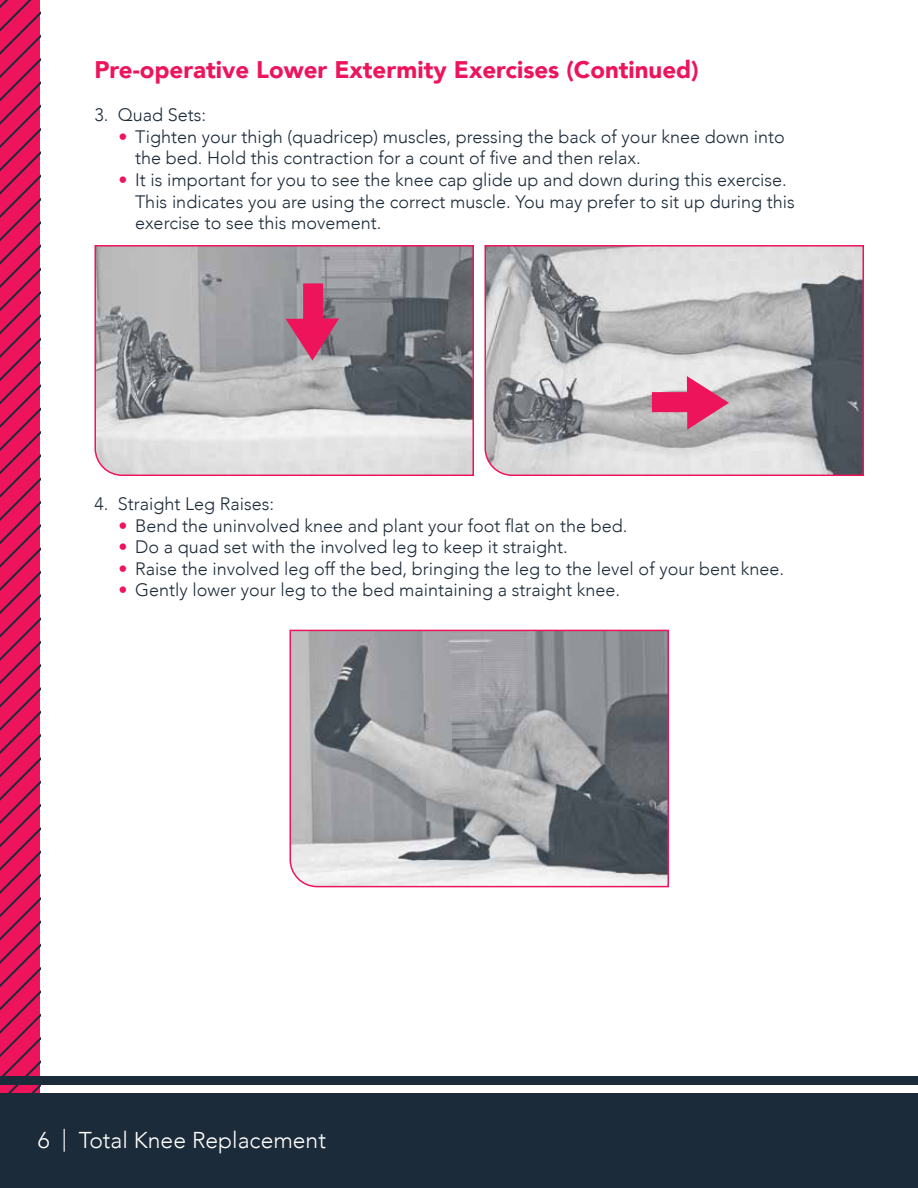
<style>
.page{position:relative;width:918px;height:1188px;background:#fff}
.page>*{position:absolute;margin:0;border:0;box-sizing:border-box;transform-origin:0 0}
.t1{font:900 24px "Avenir";color:#ed145b}
.t2{font:300 22.95px "Avenir";color:#fff}
.t3{font:300 18px/21.6px "Avenir";color:#1c2b39}
.s1{color:#ed145b}
</style>
<div class="page">
<svg style="left:0;top:0;width:40px;height:1093px;background:#d31656"></svg>
<div style="left:0;top:1093px;width:918px;height:95px;background:#1c2b39"></div>
<div style="left:0;top:1076px;width:918px;height:9px;background:#1c2b39"></div>
<svg style="left:289px;top:629px;width:380px;height:259px;background:#9b9a9e"></svg>
<svg style="left:94px;top:245px;width:380px;height:231px;background:#aaa8ac"></svg>
<svg style="left:484px;top:245px;width:380px;height:231px;background:#b8b1b5"></svg>
<svg style="left:286px;top:283px;width:53px;height:78px;background:#b7597b"></svg>
<svg style="left:652px;top:376px;width:77px;height:54px;background:#d97999"></svg>
<h1 class="t1" style="left:94px;top:49px;width:606px">Pre-operative Lower Extermity Exercises (Continued)</h1>
<p class="t3" style="left:94px;top:104px;width:113px">3. Quad Sets:</p>
<p class="t3" style="left:135px;top:126px;width:651px;text-indent:-17px"><span class="s1">•</span> Tighten your thigh (quadricep) muscles, pressing the back of your knee down into the bed. Hold this contraction for a count of five and then relax.</p>
<p class="t3" style="left:135px;top:169px;width:661px;text-indent:-17px"><span class="s1">•</span> It is important for you to see the knee cap glide up and down during this exercise.<br>This indicates you are using the correct muscle. You may prefer to sit up during this exercise to see this movement.</p>
<p class="t3" style="left:94px;top:493px;width:181px">4. Straight Leg Raises:</p>
<p class="t3" style="left:118px;top:515px;width:510px"><span class="s1">•</span> Bend the uninvolved knee and plant your foot flat on the bed.</p>
<p class="t3" style="left:118px;top:536px;width:451px"><span class="s1">•</span> Do a quad set with the involved leg to keep it straight.</p>
<p class="t3" style="left:118px;top:558px;width:667px"><span class="s1">•</span> Raise the involved leg off the bed, bringing the leg to the level of your bent knee.</p>
<p class="t3" style="left:118px;top:579px;width:503px"><span class="s1">•</span> Gently lower your leg to the bed maintaining a straight knee.</p>
<p class="t2" style="left:38px;top:1127px;width:289px">6 | Total Knee Replacement</p>
</div>
